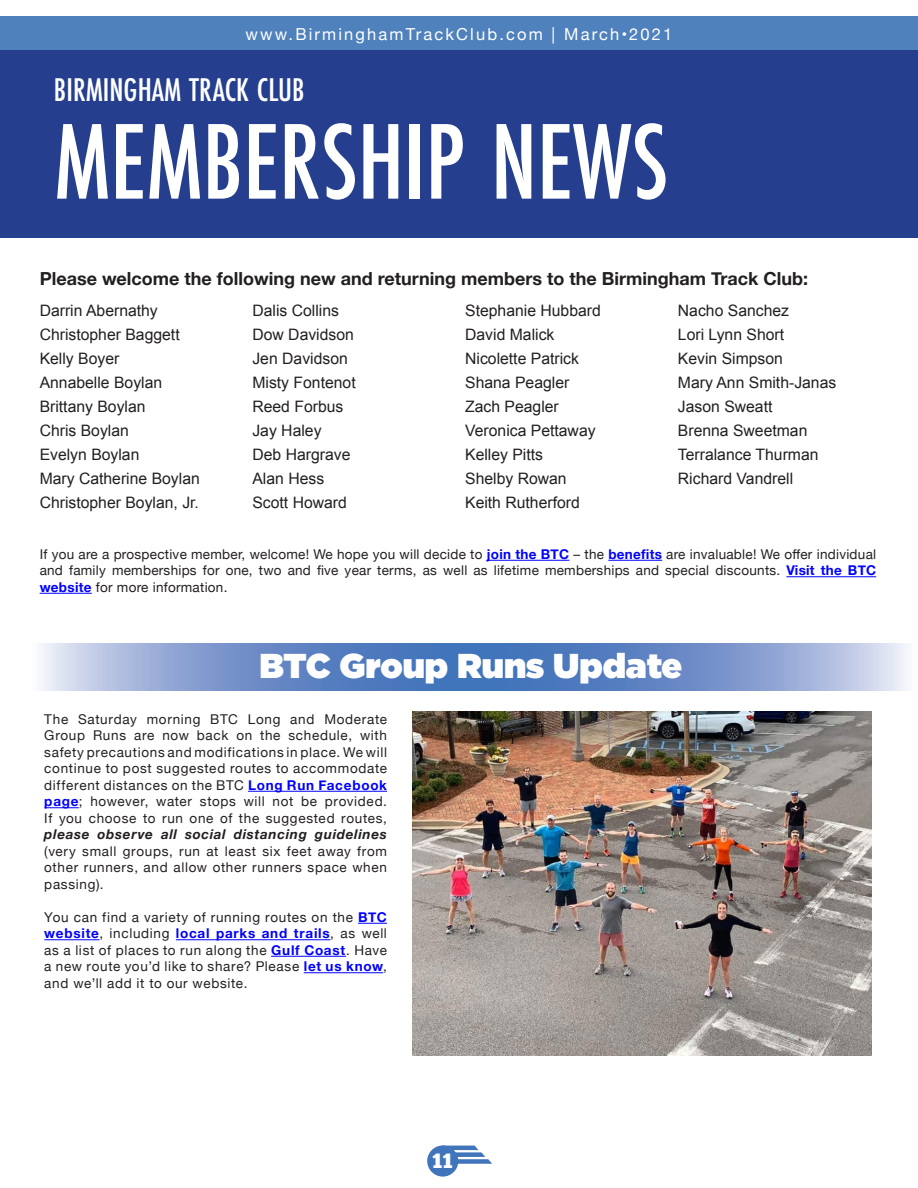
<style>
.page{position:relative;width:918px;height:1188px;background:#fff}
.page>*{position:absolute;margin:0;border:0;box-sizing:border-box;transform-origin:0 0}
.t1{font:500 111.75px "Futura PT Cond";color:#fff}
.t2{font:900 34.5px "Gotham";color:#fff}
.t3{font:500 34.05px "Futura PT Cond";color:#fff}
.t4{font:20.7px "Chunk Five";color:#fff}
.t5{font:700 18px "Helvetica Neue";color:#231f20}
.t6{font:16.5px "Helvetica Neue";letter-spacing:.13em;color:#fff}
.t7{font:15.75px "Arial";color:#231f20}
.t8{font:13.5px/16.5px "Helvetica Neue";letter-spacing:.045em;color:#231f20;text-align:justify}
.s1{font-weight:700;color:#00f}
.s2{font-weight:700;font-style:italic}
</style>
<div class="page">
<div style="left:0;top:16px;width:918px;height:34px;background:#4f81bd"></div>
<div style="left:427px;top:1145px;width:31px;height:32px;background:#4175bb;border-radius:50%"></div>
<svg style="left:449px;top:1146px;width:43px;height:18px"></svg>
<svg style="left:39px;top:643px;width:870px;height:48px;background:#7b98cd"></svg>
<hr style="left:248px;top:791px;width:139px;height:1px;background:#00f">
<hr style="left:44px;top:807px;width:35px;height:1px;background:#00f">
<svg style="left:358px;top:923px;width:29px;height:1px"></svg>
<hr style="left:44px;top:939px;width:55px;height:1px;background:#00f">
<hr style="left:176px;top:939px;width:154px;height:1px;background:#00f">
<hr style="left:271px;top:956px;width:75px;height:1px;background:#00f">
<hr style="left:304px;top:972px;width:79px;height:1px;background:#00f">
<img style="left:412px;top:711px;width:460px;height:345px">
<div style="left:0;top:50px;width:918px;height:188px;background:#253f8e"></div>
<hr style="left:487px;top:560px;width:82px;height:1px;background:#00f">
<hr style="left:608px;top:560px;width:54px;height:1px;background:#00f">
<hr style="left:786px;top:576px;width:90px;height:1px;background:#00f">
<hr style="left:40px;top:593px;width:52px;height:1px;background:#00f">
<p class="t6" style="left:246px;top:22px;width:428px">www.BirminghamTrackClub.com | March•2021</p>
<p class="t3" style="left:54px;top:70px;width:252px">BIRMINGHAM TRACK CLUB</p>
<p class="t1" style="left:54px;top:96px;width:616px">MEMBERSHIP NEWS</p>
<p class="t5" style="left:40px;top:264px;width:770px">Please welcome the following new and returning members to the Birmingham Track Club:</p>
<p class="t7" style="left:40px;top:301px;width:120px">Darrin Abernathy</p>
<p class="t7" style="left:40px;top:325px;width:142px">Christopher Baggett</p>
<p class="t7" style="left:40px;top:349px;width:81px">Kelly Boyer</p>
<p class="t7" style="left:40px;top:373px;width:124px">Annabelle Boylan</p>
<p class="t7" style="left:40px;top:397px;width:107px">Brittany Boylan</p>
<p class="t7" style="left:40px;top:421px;width:91px">Chris Boylan</p>
<p class="t7" style="left:40px;top:445px;width:101px">Evelyn Boylan</p>
<p class="t7" style="left:40px;top:469px;width:162px">Mary Catherine Boylan</p>
<p class="t7" style="left:40px;top:493px;width:161px">Christopher Boylan, Jr.</p>
<p class="t7" style="left:252px;top:301px;width:88px">Dalis Collins</p>
<p class="t7" style="left:252px;top:325px;width:103px">Dow Davidson</p>
<p class="t7" style="left:252px;top:349px;width:97px">Jen Davidson</p>
<p class="t7" style="left:252px;top:373px;width:105px">Misty Fontenot</p>
<p class="t7" style="left:252px;top:397px;width:93px">Reed Forbus</p>
<p class="t7" style="left:252px;top:421px;width:71px">Jay Haley</p>
<p class="t7" style="left:252px;top:445px;width:100px">Deb Hargrave</p>
<p class="t7" style="left:252px;top:469px;width:73px">Alan Hess</p>
<p class="t7" style="left:252px;top:493px;width:96px">Scott Howard</p>
<p class="t7" style="left:465px;top:301px;width:137px">Stephanie Hubbard</p>
<p class="t7" style="left:465px;top:325px;width:91px">David Malick</p>
<p class="t7" style="left:465px;top:349px;width:115px">Nicolette Patrick</p>
<p class="t7" style="left:465px;top:373px;width:106px">Shana Peagler</p>
<p class="t7" style="left:465px;top:397px;width:95px">Zach Peagler</p>
<p class="t7" style="left:465px;top:421px;width:132px">Veronica Pettaway</p>
<p class="t7" style="left:465px;top:445px;width:79px">Kelley Pitts</p>
<p class="t7" style="left:465px;top:469px;width:103px">Shelby Rowan</p>
<p class="t7" style="left:465px;top:493px;width:116px">Keith Rutherford</p>
<p class="t7" style="left:678px;top:301px;width:113px">Nacho Sanchez</p>
<p class="t7" style="left:678px;top:325px;width:108px">Lori Lynn Short</p>
<p class="t7" style="left:678px;top:349px;width:107px">Kevin Simpson</p>
<p class="t7" style="left:678px;top:373px;width:160px">Mary Ann Smith-Janas</p>
<p class="t7" style="left:678px;top:397px;width:96px">Jason Sweatt</p>
<p class="t7" style="left:678px;top:421px;width:131px">Brenna Sweetman</p>
<p class="t7" style="left:678px;top:445px;width:142px">Terralance Thurman</p>
<p class="t7" style="left:678px;top:469px;width:117px">Richard Vandrell</p>
<p class="t8" style="left:40px;top:547px;width:838px">If you are a prospective member, welcome! We hope you will decide to <span class="s1">join the BTC</span> – the <span class="s1">benefits</span> are invaluable! We offer individual and family memberships for one, two and five year terms, as well as lifetime memberships and special discounts. <span class="s1">Visit the BTC website</span> for more information.</p>
<p class="t2" style="left:260px;top:642px;width:424px">BTC Group Runs Update</p>
<p class="t8" style="left:44px;top:712px;width:344px">The Saturday morning BTC Long and Moderate Group Runs are now back on the schedule, with safety precautions and modifications in place. We will continue to post suggested routes to accommodate different distances on the BTC <span class="s1">Long Run Facebook page</span>; however, water stops will not be provided.<br>If you choose to run one of the suggested routes, <span class="s2">please observe all social distancing guidelines </span>(very small groups, run at least six feet away from other runners, and allow other runners space when passing).</p>
<p class="t8" style="left:44px;top:910px;width:344px">You can find a variety of running routes on the <span class="s1">BTC website</span>, including <span class="s1">local parks and trails</span>, as well as a list of places to run along the <span class="s1">Gulf Coast</span>. Have a new route you’d like to share? Please <span class="s1">let us know</span>, and we’ll add it to our website.</p>
<h3 class="t4" style="left:432px;top:1148px;width:22px">11</h3>
</div>
